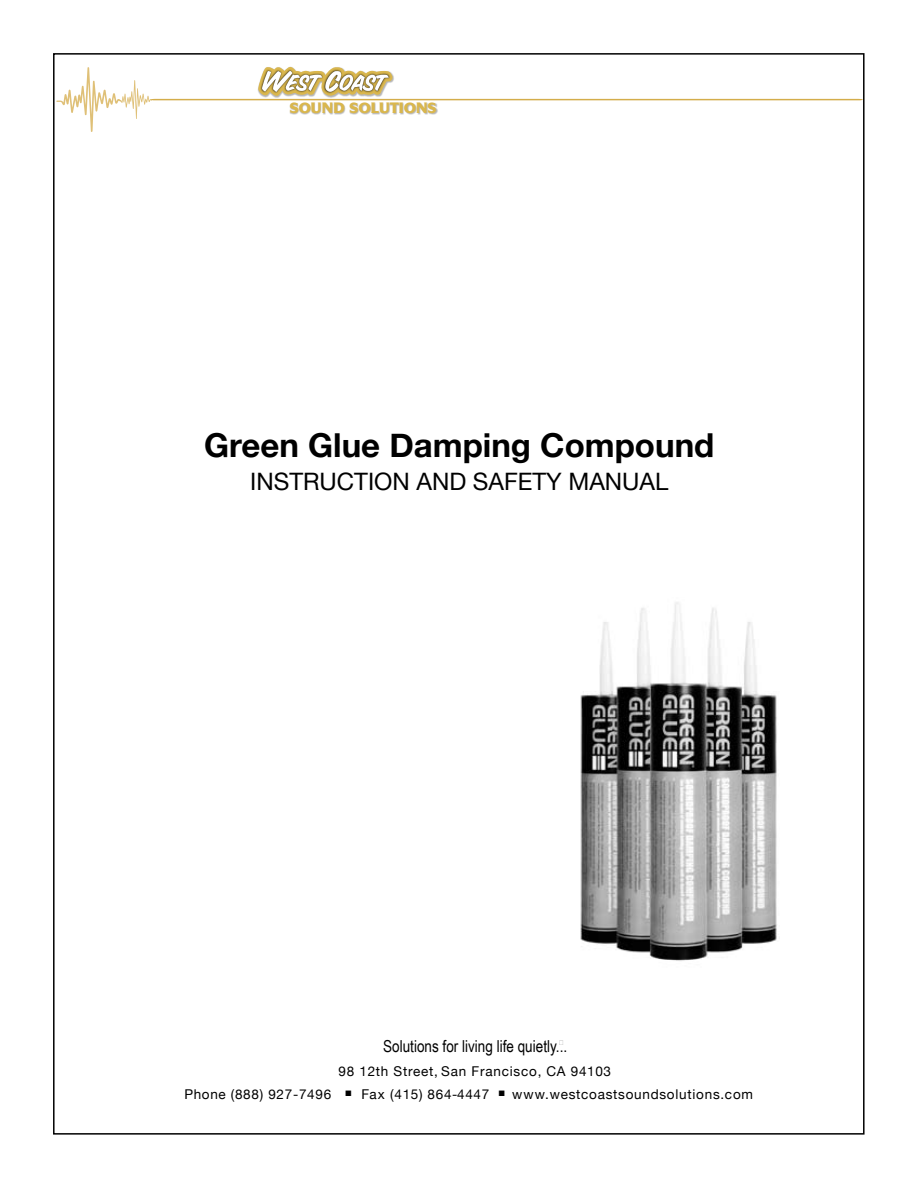
<style>
.page{position:relative;width:918px;height:1188px;background:#fff}
.page>*{position:absolute;margin:0;border:0;box-sizing:border-box;transform-origin:0 0}
.t1{font:700 33px "Helvetica Neue";color:#000}
.t2{font:24px "Helvetica Neue";color:#000}
.t3{font:16.5px "Arial Narrow";color:#000}
.t4{font:14.25px "Antalya";color:#dab74d}
.t5{font:13.5px/22.8px "Helvetica Neue";letter-spacing:.055em;color:#000}
.t6{font:700 8.7px "Helvetica Neue";color:#000}
</style>
<div class="page">
<img style="left:580px;top:602px;width:197px;height:359px">
<svg style="left:56px;top:67px;width:807px;height:65px"></svg>
<img style="left:289px;top:101px;width:150px;height:18px">
<p class="t4" style="left:289px;top:99px;width:149px">SOUND SOLUTIONS</p>
<h1 class="t1" style="left:204px;top:424px;width:512px">Green Glue Damping Compound</h1>
<h2 class="t2" style="left:250px;top:467px;width:420px">INSTRUCTION AND SAFETY MANUAL</h2>
<p class="t6" style="left:559px;top:1036px;width:10px">∆</p>
<p class="t5" style="left:185px;top:1060px;width:570px;text-indent:154px">98 12th Street, San Francisco, CA 94103<br>Phone (888) 927-7496 ■ Fax (415) 864-4447 ■ www.westcoastsoundsolutions.com</p>
<p class="t3" style="left:383px;top:1035px;width:186px">Solutions for living life quietly...</p>
</div>
